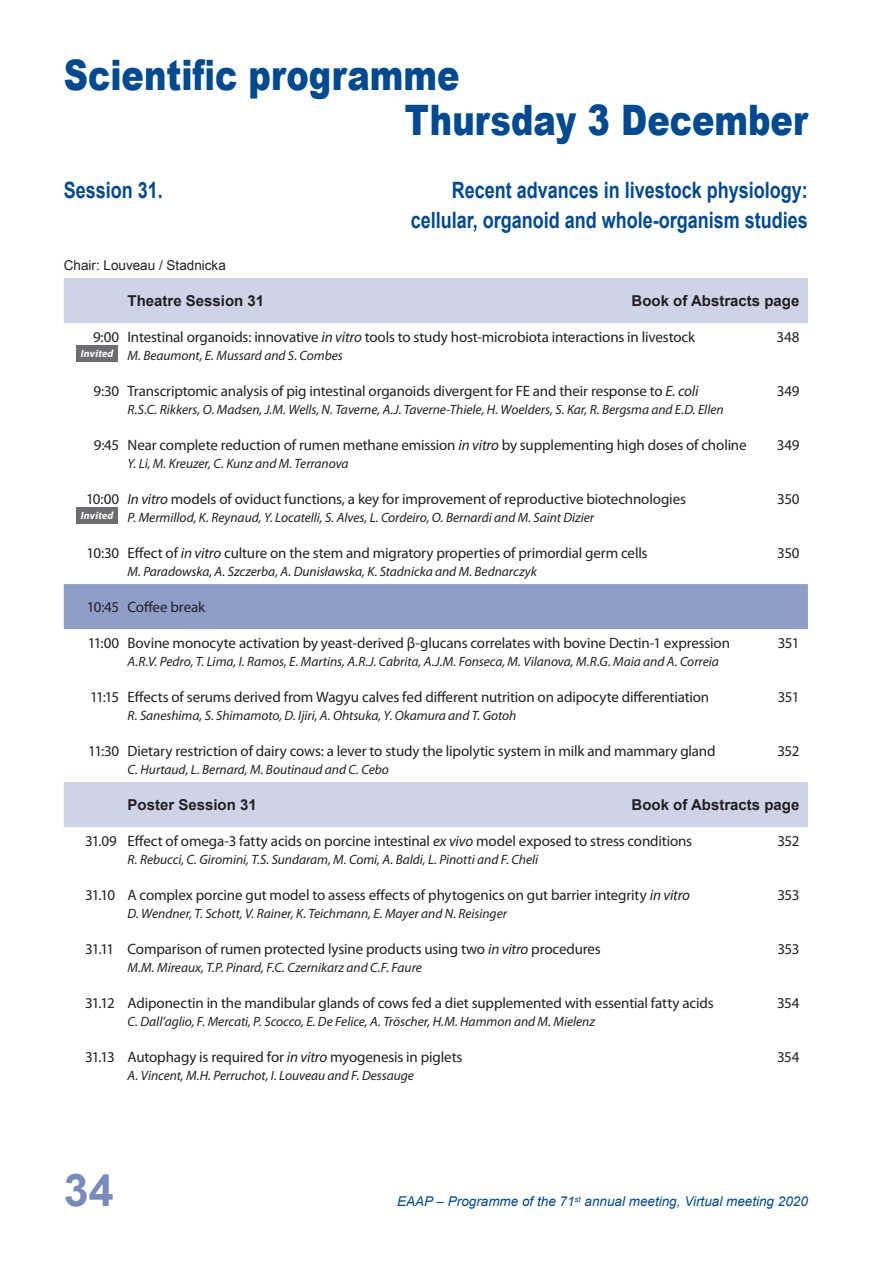
<style>
.page{position:relative;width:893px;height:1263px;background:#fff}
.page>*{position:absolute;margin:0;border:0;box-sizing:border-box;transform-origin:0 0}
.t1{font:700 45px "Arial";color:#788bbc}
.kop_1{font:900 42px/45px "Arial";color:#014990;scale:.8 1}
.t2{font:700 22.5px/30px "Arial";color:#014990;text-align:right;scale:.8 1}
.Inhoud_titel{font:15px "Myriad Pro";letter-spacing:-.01em;color:#231f20}
.poster_paper_TOC{font:700 15px "Arial";color:#231f20}
.coffee_lunch_TOC{font:15px "Myriad Pro";letter-spacing:-.015em;color:#231f20}
.Inhoud_auteur{font:italic 13.5px "Myriad Pro";letter-spacing:-.005em;color:#231f20}
.t3{font:italic 13.5px "Arial";color:#014990}
.TOC_basis{font:13.5px "Arial";color:#231f20}
.TOC_invited{font:italic 700 10.5px "Myriad Pro";letter-spacing:.015em;color:#fff}
.s1{font-style:italic}
</style>
<div class="page">
<div style="left:64px;top:278px;width:744px;height:45px;background:#ced3e7"></div>
<div style="left:77px;top:345px;width:41px;height:17px;background:#6c6d70"></div>
<div style="left:77px;top:507px;width:41px;height:17px;background:#6c6d70"></div>
<div style="left:64px;top:584px;width:744px;height:45px;background:#8e9ec8"></div>
<div style="left:64px;top:782px;width:744px;height:45px;background:#ced3e7"></div>
<p class="kop_1" style="left:405px;top:51px;width:505px;text-indent:-341px">Scientific programme<br>Thursday 3 December</p>
<p class="t2" style="left:64px;top:176px;width:125px">Session 31.</p>
<p class="t2" style="left:411px;top:176px;width:498px">Recent advances in livestock physiology: cellular, organoid and whole-organism studies</p>
<p class="TOC_basis" style="left:64px;top:256px;width:164px">Chair: Louveau / Stadnicka</p>
<p class="poster_paper_TOC" style="left:128px;top:291px;width:138px">Theatre Session 31</p>
<p class="poster_paper_TOC" style="left:632px;top:291px;width:169px">Book of Abstracts page</p>
<p class="Inhoud_titel" style="left:93px;top:328px;width:603px">9:00 Intestinal organoids: innovative <span class="s1">in vitro</span> tools to study host-microbiota interactions in livestock</p>
<p class="Inhoud_titel" style="left:776px;top:328px;width:25px">348</p>
<p class="TOC_invited" style="left:81px;top:347px;width:34px">Invited</p>
<p class="Inhoud_auteur" style="left:128px;top:347px;width:217px">M. Beaumont, E. Mussard and S. Combes</p>
<p class="Inhoud_titel" style="left:94px;top:382px;width:606px">9:30 Transcriptomic analysis of pig intestinal organoids divergent for FE and their response to <span class="s1">E. coli</span></p>
<p class="Inhoud_titel" style="left:777px;top:382px;width:24px">349</p>
<p class="Inhoud_auteur" style="left:128px;top:401px;width:598px">R.S.C. Rikkers, O. Madsen, J.M. Wells, N. Taverne, A.J. Taverne-Thiele, H. Woelders, S. Kar, R. Bergsma and E.D. Ellen</p>
<p class="Inhoud_titel" style="left:94px;top:436px;width:654px">9:45 Near complete reduction of rumen methane emission <span class="s1">in vitro</span> by supplementing high doses of choline</p>
<p class="Inhoud_titel" style="left:777px;top:436px;width:24px">349</p>
<p class="Inhoud_auteur" style="left:128px;top:455px;width:223px">Y. Li, M. Kreuzer, C. Kunz and M. Terranova</p>
<p class="Inhoud_titel" style="left:86px;top:490px;width:601px">10:00 <span class="s1">In vitro</span> models of oviduct functions, a key for improvement of reproductive biotechnologies</p>
<p class="Inhoud_titel" style="left:777px;top:490px;width:24px">350</p>
<p class="TOC_invited" style="left:81px;top:509px;width:34px">Invited</p>
<p class="Inhoud_auteur" style="left:128px;top:509px;width:468px">P. Mermillod, K. Reynaud, Y. Locatelli, S. Alves, L. Cordeiro, O. Bernardi and M. Saint Dizier</p>
<p class="Inhoud_titel" style="left:87px;top:544px;width:562px">10:30 Effect of <span class="s1">in vitro</span> culture on the stem and migratory properties of primordial germ cells</p>
<p class="Inhoud_titel" style="left:777px;top:544px;width:24px">350</p>
<p class="Inhoud_auteur" style="left:128px;top:563px;width:411px">M. Paradowska, A. Szczerba, A. Dunisławska, K. Stadnicka and M. Bednarczyk</p>
<p class="coffee_lunch_TOC" style="left:87px;top:598px;width:120px">10:45 Coffee break</p>
<p class="Inhoud_titel" style="left:88px;top:634px;width:644px">11:00 Bovine monocyte activation by yeast-derived β-glucans correlates with bovine Dectin-1 expression</p>
<p class="Inhoud_titel" style="left:778px;top:634px;width:23px">351</p>
<p class="Inhoud_auteur" style="left:128px;top:653px;width:593px">A.R.V. Pedro, T. Lima, I. Ramos, E. Martins, A.R.J. Cabrita, A.J.M. Fonseca, M. Vilanova, M.R.G. Maia and A. Correia</p>
<p class="Inhoud_titel" style="left:90px;top:688px;width:620px">11:15 Effects of serums derived from Wagyu calves fed different nutrition on adipocyte differentiation</p>
<p class="Inhoud_titel" style="left:778px;top:688px;width:23px">351</p>
<p class="Inhoud_auteur" style="left:128px;top:707px;width:390px">R. Saneshima, S. Shimamoto, D. Ijiri, A. Ohtsuka, Y. Okamura and T. Gotoh</p>
<p class="Inhoud_titel" style="left:88px;top:742px;width:629px">11:30 Dietary restriction of dairy cows: a lever to study the lipolytic system in milk and mammary gland</p>
<p class="Inhoud_titel" style="left:777px;top:742px;width:23px">352</p>
<p class="Inhoud_auteur" style="left:128px;top:761px;width:263px">C. Hurtaud, L. Bernard, M. Boutinaud and C. Cebo</p>
<p class="poster_paper_TOC" style="left:128px;top:795px;width:131px">Poster Session 31</p>
<p class="poster_paper_TOC" style="left:632px;top:795px;width:169px">Book of Abstracts page</p>
<p class="Inhoud_titel" style="left:85px;top:832px;width:609px">31.09 Effect of omega-3 fatty acids on porcine intestinal <span class="s1">ex vivo</span> model exposed to stress conditions</p>
<p class="Inhoud_titel" style="left:777px;top:832px;width:23px">352</p>
<p class="Inhoud_auteur" style="left:128px;top:851px;width:412px">R. Rebucci, C. Giromini, T.S. Sundaram, M. Comi, A. Baldi, L. Pinotti and F. Cheli</p>
<p class="Inhoud_titel" style="left:85px;top:886px;width:607px">31.10 A complex porcine gut model to assess effects of phytogenics on gut barrier integrity <span class="s1">in vitro</span></p>
<p class="Inhoud_titel" style="left:777px;top:886px;width:23px">353</p>
<p class="Inhoud_auteur" style="left:128px;top:905px;width:381px">D. Wendner, T. Schott, V. Rainer, K. Teichmann, E. Mayer and N. Reisinger</p>
<p class="Inhoud_titel" style="left:85px;top:940px;width:517px">31.11 Comparison of rumen protected lysine products using two <span class="s1">in vitro</span> procedures</p>
<p class="Inhoud_titel" style="left:777px;top:940px;width:23px">353</p>
<p class="Inhoud_auteur" style="left:128px;top:959px;width:296px">M.M. Mireaux, T.P. Pinard, F.C. Czernikarz and C.F. Faure</p>
<p class="Inhoud_titel" style="left:85px;top:994px;width:630px">31.12 Adiponectin in the mandibular glands of cows fed a diet supplemented with essential fatty acids</p>
<p class="Inhoud_titel" style="left:777px;top:994px;width:24px">354</p>
<p class="Inhoud_auteur" style="left:128px;top:1013px;width:469px">C. Dall’aglio, F. Mercati, P. Scocco, E. De Felice, A. Tröscher, H.M. Hammon and M. Mielenz</p>
<p class="Inhoud_titel" style="left:85px;top:1048px;width:379px">31.13 Autophagy is required for <span class="s1">in vitro</span> myogenesis in piglets</p>
<p class="Inhoud_titel" style="left:777px;top:1048px;width:24px">354</p>
<p class="Inhoud_auteur" style="left:128px;top:1067px;width:288px">A. Vincent, M.H. Perruchot, I. Louveau and F. Dessauge</p>
<h1 class="t1" style="left:64px;top:1161px;width:52px">34</h1>
<p class="t3" style="left:397px;top:1193px;width:412px">EAAP – Programme of the 71<sup>st</sup> annual meeting, Virtual meeting 2020</p>
</div>
